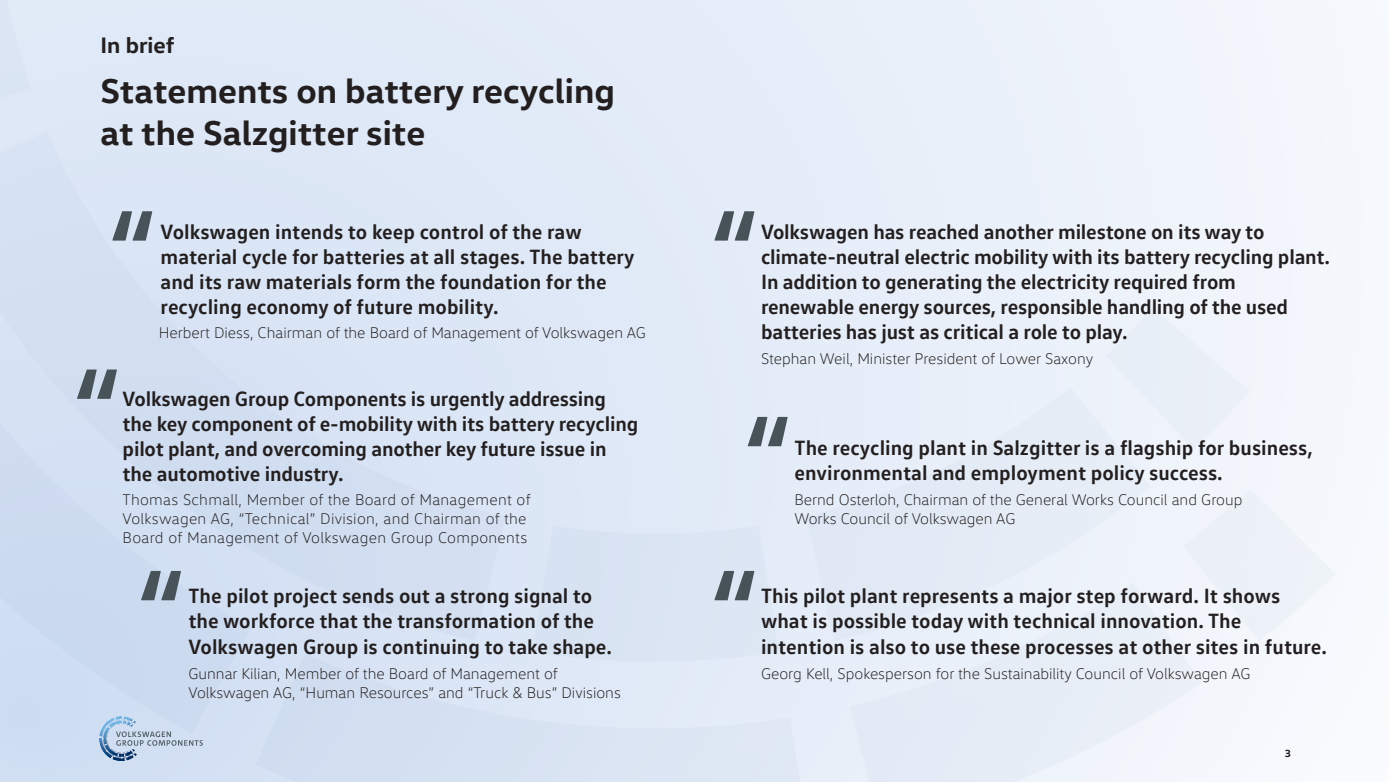
<style>
.page{position:relative;width:1389px;height:782px;background:#fff}
.page>*{position:absolute;margin:0;border:0;box-sizing:border-box;transform-origin:0 0}
.t1{font:700 96.77px "VW Head";color:#475359}
.t2{font:700 35px "VW Head";color:#231f20}
.t3{font:700 22.75px "VW Head";color:#231f20}
.t4{font:700 21px/25.2px "VW Text";letter-spacing:-.005em;color:#231f20}
.t5{font:300 15.75px/18.9px "VW Head";color:#231f20}
.t6{font:300 15.75px/18.9px "VW Head";letter-spacing:.02em;color:#231f20}
.t7{font:700 10.5px "VW Head";color:#231f20}
</style>
<div class="page">
<div style="left:0;top:0;width:1389px;height:780px;background:linear-gradient(to right,#d1def3,#f6f9fd)"></div>
<div style="left:1183px;top:488px;width:153px;height:153px;background:#eef3f8"></div>
<svg style="left:850px;top:582px;width:352px;height:198px"></svg>
<svg style="left:256px;top:653px;width:553px;height:127px;background:#dae4f4"></svg>
<svg style="left:0;top:0;width:251px;height:733px;background:#d3e0f3"></svg>
<div style="left:0;top:0;width:166px;height:129px;background:#dfe8f7"></div>
<svg style="left:0;top:132px;width:506px;height:508px;background:#d6e1f3"></svg>
<div style="left:532px;top:525px;width:247px;height:136px;background:#dbe5f3"></div>
<div style="left:806px;top:386px;width:345px;height:255px;background:#e6edf7"></div>
<div style="left:1106px;top:307px;width:144px;height:142px;background:#edf2fa"></div>
<img style="left:100px;top:716px;width:37px;height:44px">
<svg style="left:116px;top:731px;width:87px;height:14px"></svg>
<p class="t3" style="left:100px;top:27px;width:78px">Medien</p>
<p class="t2" style="left:100px;top:68px;width:516px">Statements on battery recycling</p>
<p class="t2" style="left:100px;top:110px;width:326px">at the Salzgitter site</p>
<p class="t1" style="left:109px;top:180px;width:49px">“</p>
<p class="t4" style="left:161px;top:218px;width:476px">Volkswagen intends to keep control of the raw material cycle for batteries at all stages. The battery and its raw materials form the foundation for the recycling economy of future mobility.</p>
<p class="t5" style="left:159px;top:323px;width:489px">Herbert Diess, Chairman of the Board of Management of Volkswagen AG</p>
<p class="t1" style="left:73px;top:339px;width:49px">“</p>
<p class="t4" style="left:123px;top:384px;width:517px">Volkswagen Group Components is urgently addressing the key component of e-mobility with its battery recycling pilot plant, and overcoming another key future issue in the automotive industry.</p>
<p class="t6" style="left:123px;top:490px;width:410px">Thomas Schmall, Member of the Board of Management of<br>Volkswagen AG, “Technical” Division, and Chairman of the<br>Board of Management of Volkswagen Group Components</p>
<p class="t1" style="left:137px;top:540px;width:49px">“</p>
<p class="t4" style="left:189px;top:582px;width:425px">The pilot project sends out a strong signal to the workforce that the transformation of the<br>Volkswagen Group is continuing to take shape.</p>
<p class="t5" style="left:189px;top:664px;width:434px">Gunnar Kilian, Member of the Board of Management of<br>Volkswagen AG, “Human Resources” and “Truck &amp; Bus” Divisions</p>
<p class="t1" style="left:711px;top:180px;width:49px">“</p>
<p class="t4" style="left:761px;top:218px;width:571px">Volkswagen has reached another milestone on its way to climate-neutral electric mobility with its battery recycling plant.<br>In addition to generating the electricity required from renewable energy sources, responsible handling of the used batteries has just as critical a role to play.</p>
<p class="t5" style="left:761px;top:348px;width:334px">Stephan Weil, Minister President of Lower Saxony</p>
<p class="t1" style="left:744px;top:386px;width:49px">“</p>
<p class="t4" style="left:795px;top:433px;width:520px">The recycling plant in Salzgitter is a flagship for business, environmental and employment policy success.</p>
<p class="t5" style="left:794px;top:490px;width:450px">Bernd Osterloh, Chairman of the General Works Council and Group<br>Works Council of Volkswagen AG</p>
<p class="t1" style="left:711px;top:540px;width:49px">“</p>
<p class="t4" style="left:761px;top:582px;width:568px">This pilot plant represents a major step forward. It shows what is possible today with technical innovation. The intention is also to use these processes at other sites in future.</p>
<p class="t5" style="left:761px;top:664px;width:491px">Georg Kell, Spokesperson for the Sustainability Council of Volkswagen AG</p>
<p class="t7" style="left:1285px;top:746px;width:8px">3</p>
</div>
